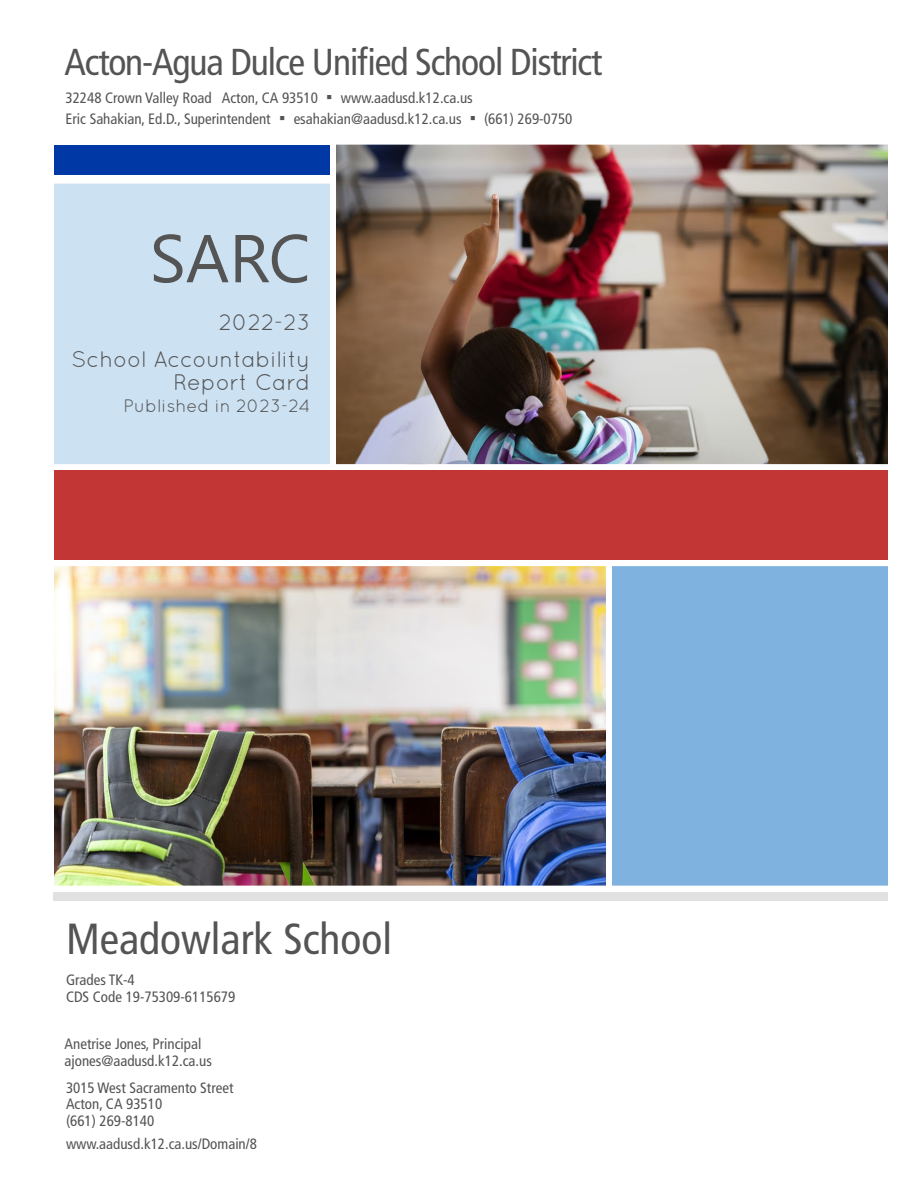
<style>
.page{position:relative;width:918px;height:1188px;background:#fff}
.page>*{position:absolute;margin:0;border:0;box-sizing:border-box;transform-origin:0 0}
.t1{font:condensed 43.5px "Frutiger LT Std";color:#545454}
.t2{font:condensed 37.5px "Frutiger LT Std";letter-spacing:-.03em;color:#545454}
.t3{font:22.5px/22.5px "Quicksand";color:#545454;text-align:right}
.t4{font:18px "Quicksand";color:#545454}
.t5{font:condensed 15px/16.5px "Frutiger LT Std";color:#545454}
.s1{font-family:"Arial";font-stretch:normal;font-size:18px}
</style>
<div class="page">
<div style="left:606px;top:560px;width:288px;height:332px;background:#7fb2de;border:6px solid #fff"></div>
<img style="left:337px;top:146px;width:550px;height:317px">
<div style="left:330px;top:139px;width:564px;height:331px;border:6px solid #fff"></div>
<img style="left:55px;top:567px;width:550px;height:318px">
<div style="left:48px;top:560px;width:564px;height:332px;border:6px solid #fff"></div>
<div style="left:54px;top:145px;width:276px;height:30px;background:#0039a6"></div>
<div style="left:48px;top:178px;width:288px;height:292px;background:#cce1f2;border:6px solid #fff"></div>
<div style="left:53px;top:892px;width:835px;height:9px;background:#e1e1e1"></div>
<div style="left:54px;top:470px;width:834px;height:90px;background:#c23636"></div>
<h2 class="t2" style="left:64px;top:40px;width:539px">Acton-Agua Dulce Unified School District</h2>
<p class="t5" style="left:66px;top:111px;width:508px">Eric Sahakian, Ed.D., Superintendent <span class="s1">▪</span> esahakian@aadusd.k12.ca.us <span class="s1">▪</span> (661) 269-0750</p>
<p class="t5" style="left:66px;top:89px;width:409px">32248 Crown Valley Road Acton, CA 93510 <span class="s1">▪</span> www.aadusd.k12.ca.us</p>
<h3 class="t3" style="left:219px;top:311px;width:93px">2022-23</h3>
<h3 class="t3" style="left:72px;top:348px;width:240px">School Accountability<br>Report Card</h3>
<p class="t4" style="left:124px;top:395px;width:188px">Published in 2023-24</p>
<h1 class="t1" style="left:66px;top:914px;width:328px">Meadowlark School</h1>
<p class="t5" style="left:66px;top:972px;width:171px">Grades TK-4<br>CDS Code 19-75309-6115679</p>
<p class="t5" style="left:64px;top:1036px;width:149px">Anetrise Jones, Principal ajones@aadusd.k12.ca.us</p>
<p class="t5" style="left:66px;top:1079px;width:169px">3015 West Sacramento Street<br>Acton, CA 93510<br>(661) 269-8140</p>
<p class="t5" style="left:66px;top:1136px;width:192px">www.aadusd.k12.ca.us/Domain/8</p>
</div>
